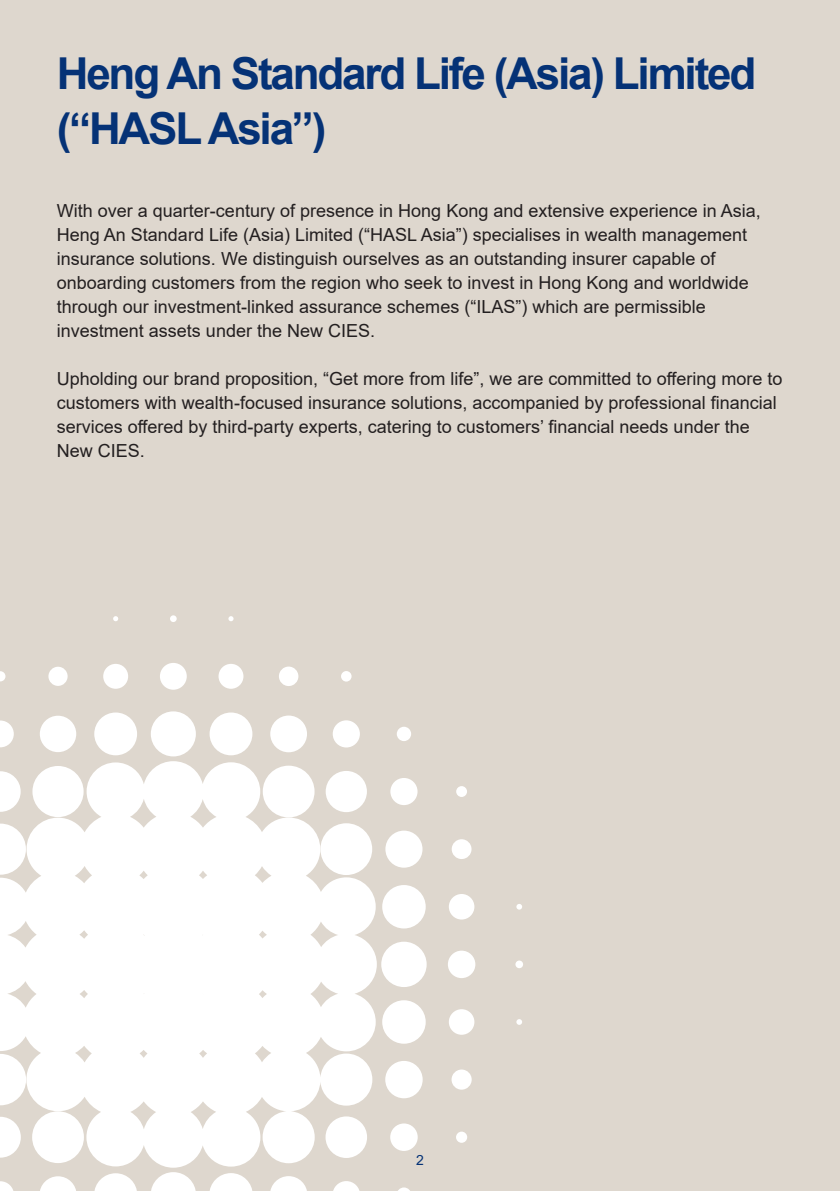
<style>
.page{position:relative;width:840px;height:1191px;background:#fff}
.page>*{position:absolute;margin:0;border:0;box-sizing:border-box;transform-origin:0 0}
.t1{font:700 44px/55.4px "Arial";letter-spacing:-.05em;color:#053276}
.t2{font:18px/24px "Arial";color:#231f20}
.t3{font:14px "Arial";color:#053276}
</style>
<div class="page">
<div style="left:0;top:0;width:839px;height:1191px;background:#ded7ce"></div>
<svg style="left:113px;top:616px;width:5px;height:5px"></svg>
<div style="left:170px;top:615px;width:7px;height:7px;background:#fff;border-radius:50%"></div>
<svg style="left:228px;top:616px;width:5px;height:5px"></svg>
<svg style="left:0;top:671px;width:5px;height:10px"></svg>
<div style="left:48px;top:666px;width:20px;height:20px;background:#fff;border-radius:50%"></div>
<div style="left:103px;top:664px;width:25px;height:25px;background:#fff;border-radius:50%"></div>
<div style="left:160px;top:663px;width:27px;height:26px;background:#fff;border-radius:50%"></div>
<div style="left:218px;top:664px;width:25px;height:25px;background:#fff;border-radius:50%"></div>
<div style="left:279px;top:666px;width:19px;height:20px;background:#fff;border-radius:50%"></div>
<div style="left:341px;top:671px;width:10px;height:10px;background:#fff;border-radius:50%"></div>
<svg style="left:0;top:720px;width:14px;height:27px"></svg>
<div style="left:40px;top:715px;width:36px;height:37px;background:#fff;border-radius:50%"></div>
<div style="left:94px;top:712px;width:43px;height:43px;background:#fff;border-radius:50%"></div>
<div style="left:151px;top:711px;width:45px;height:45px;background:#fff;border-radius:50%"></div>
<div style="left:209px;top:712px;width:43px;height:43px;background:#fff;border-radius:50%"></div>
<div style="left:270px;top:715px;width:37px;height:37px;background:#fff;border-radius:50%"></div>
<div style="left:332px;top:720px;width:27px;height:27px;background:#fff;border-radius:50%"></div>
<div style="left:396px;top:726px;width:15px;height:15px;background:#fff;border-radius:50%"></div>
<div style="left:390px;top:778px;width:27px;height:27px;background:#fff;border-radius:50%"></div>
<div style="left:456px;top:786px;width:11px;height:11px;background:#fff;border-radius:50%"></div>
<div style="left:385px;top:830px;width:37px;height:37px;background:#fff;border-radius:50%"></div>
<div style="left:451px;top:839px;width:20px;height:20px;background:#fff;border-radius:50%"></div>
<div style="left:382px;top:885px;width:43px;height:43px;background:#fff;border-radius:50%"></div>
<div style="left:448px;top:894px;width:26px;height:25px;background:#fff;border-radius:50%"></div>
<svg style="left:516px;top:904px;width:6px;height:5px"></svg>
<svg style="left:0;top:761px;width:376px;height:406px;background:#f9f8f7"></svg>
<div style="left:381px;top:941px;width:45px;height:46px;background:#fff;border-radius:50%"></div>
<div style="left:447px;top:950px;width:28px;height:28px;background:#fff;border-radius:50%"></div>
<div style="left:515px;top:960px;width:8px;height:8px;background:#fff;border-radius:50%"></div>
<div style="left:382px;top:1000px;width:43px;height:43px;background:#fff;border-radius:50%"></div>
<div style="left:448px;top:1009px;width:26px;height:25px;background:#fff;border-radius:50%"></div>
<svg style="left:516px;top:1019px;width:6px;height:5px"></svg>
<svg style="left:0;top:1053px;width:26px;height:52px"></svg>
<div style="left:385px;top:1061px;width:37px;height:37px;background:#fff;border-radius:50%"></div>
<div style="left:451px;top:1069px;width:20px;height:20px;background:#fff;border-radius:50%"></div>
<svg style="left:0;top:1116px;width:21px;height:41px"></svg>
<div style="left:32px;top:1111px;width:52px;height:52px;background:#fff;border-radius:50%"></div>
<div style="left:325px;top:1116px;width:42px;height:42px;background:#fff;border-radius:50%"></div>
<div style="left:390px;top:1123px;width:27px;height:28px;background:#fff;border-radius:50%"></div>
<div style="left:456px;top:1131px;width:11px;height:11px;background:#fff;border-radius:50%"></div>
<svg style="left:0;top:1181px;width:14px;height:10px"></svg>
<svg style="left:40px;top:1176px;width:36px;height:15px"></svg>
<svg style="left:94px;top:1173px;width:43px;height:18px"></svg>
<svg style="left:151px;top:1172px;width:45px;height:19px"></svg>
<svg style="left:209px;top:1173px;width:43px;height:18px"></svg>
<svg style="left:270px;top:1176px;width:37px;height:15px"></svg>
<svg style="left:333px;top:1181px;width:27px;height:10px"></svg>
<svg style="left:398px;top:1187px;width:12px;height:4px"></svg>
<h1 class="t1" style="left:57px;top:46px;width:700px">Heng An Standard Life (Asia) Limited (“HASL Asia”)</h1>
<p class="t2" style="left:57px;top:199px;width:705px">With over a quarter-century of presence in Hong Kong and extensive experience in Asia, Heng An Standard Life (Asia) Limited (“HASL Asia”) specialises in wealth management insurance solutions. We distinguish ourselves as an outstanding insurer capable of onboarding customers from the region who seek to invest in Hong Kong and worldwide through our investment-linked assurance schemes (“ILAS”) which are permissible investment assets under the New CIES.</p>
<p class="t2" style="left:57px;top:367px;width:726px">Upholding our brand proposition, “Get more from life”, we are committed to offering more to customers with wealth-focused insurance solutions, accompanied by professional financial services offered by third-party experts, catering to customers’ financial needs under the New CIES.</p>
<p class="t3" style="left:416px;top:1150px;width:9px">2</p>
</div>
